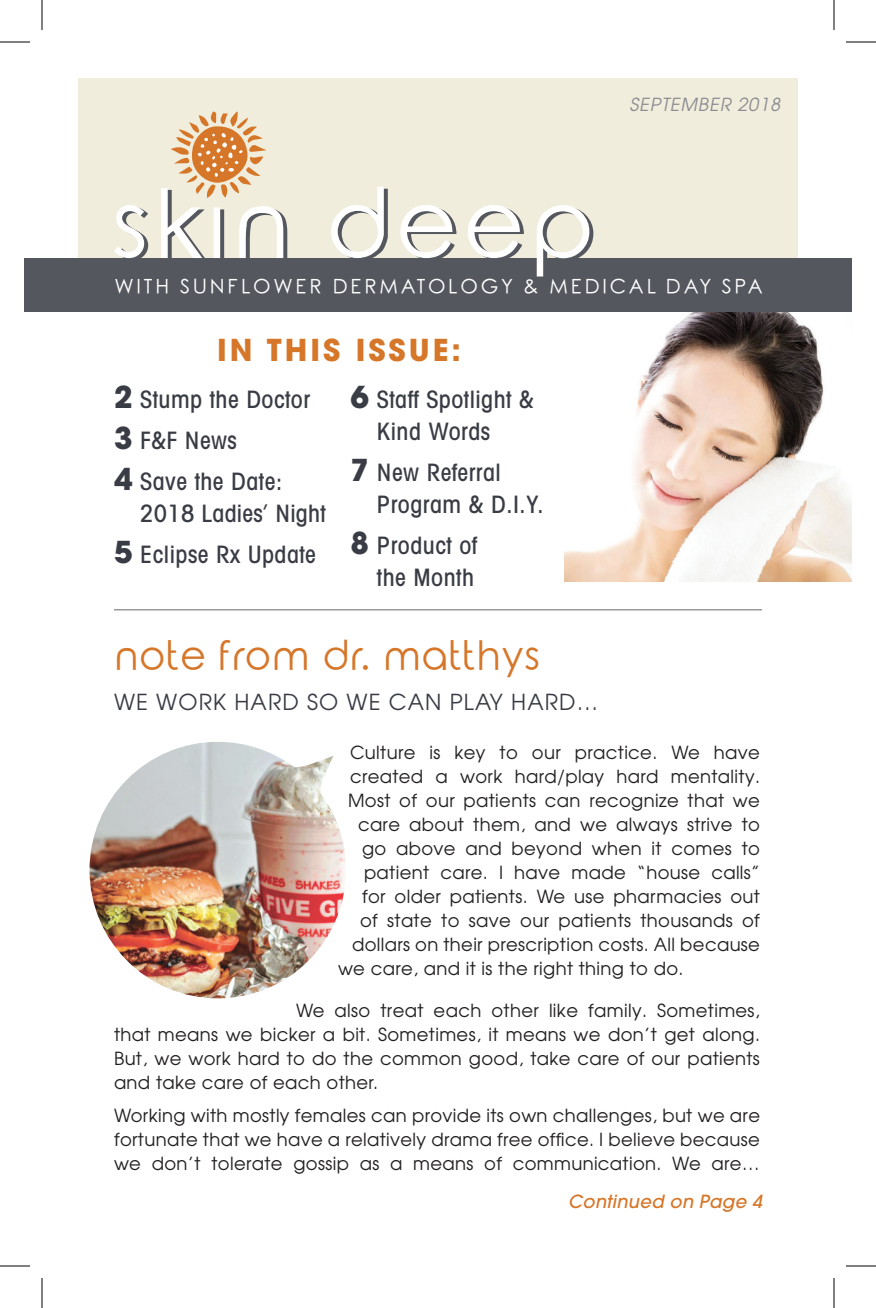
<style>
.page{position:relative;width:876px;height:1308px;background:#fff}
.page>*{position:absolute;margin:0;border:0;box-sizing:border-box;transform-origin:0 0}
.t1{font:40px "Rounded Elegance";letter-spacing:.02em;color:#d67629}
.t2{font:700 30px "Avant Garde";letter-spacing:.1em;color:#d67629}
.t3{font:500 condensed 24px/32px "Avant Garde";letter-spacing:.02em;color:#393c44}
.t4{font:22px "Avant Garde";letter-spacing:.05em;color:#393c44}
.t5{font:20px "Rounded Elegance";letter-spacing:.14em;color:#fff}
.t6{font:18px/24px "Avant Garde";letter-spacing:.02em;color:#231f20;text-align:justify}
.t7{font:italic 500 18px "Avant Garde";letter-spacing:.02em;color:#d67629}
.t8{font:italic 18px "Avant Garde";letter-spacing:.05em;color:#8b8b92}
.s1{font-weight:700;font-stretch:normal;font-size:30px}
</style>
<div class="page">
<img style="left:564px;top:312px;width:288px;height:270px">
<div style="left:78px;top:78px;width:720px;height:187px;background:#f1eddc"></div>
<div style="left:24px;top:258px;width:828px;height:54px;background:#55575f"></div>
<hr style="left:114px;top:609px;width:648px;height:1px;background:#97999c">
<svg style="left:114px;top:112px;width:479px;height:165px"></svg>
<img style="left:90px;top:742px;width:256px;height:256px">
<hr style="left:0;top:42px;width:30px;height:1px;background:#000">
<hr style="left:846px;top:42px;width:30px;height:1px;background:#000">
<hr style="left:0;top:1266px;width:30px;height:1px;background:#000">
<hr style="left:846px;top:1266px;width:30px;height:1px;background:#000">
<hr style="left:42px;top:0;width:1px;height:30px;background:#000">
<hr style="left:42px;top:1278px;width:1px;height:30px;background:#000">
<hr style="left:834px;top:0;width:1px;height:30px;background:#000">
<hr style="left:834px;top:1278px;width:1px;height:30px;background:#000">
<p class="t8" style="left:629px;top:93px;width:152px">SEPTEMBER 2018</p>
<p class="t5" style="left:114px;top:274px;width:650px">WITH SUNFLOWER DERMATOLOGY &amp; MEDICAL DAY SPA</p>
<p class="t2" style="left:217px;top:330px;width:245px">IN THIS ISSUE:</p>
<p class="t3" style="left:114px;top:383px;width:198px"><span class="s1">2</span> Stump the Doctor</p>
<p class="t3" style="left:114px;top:424px;width:124px"><span class="s1">3</span> F&amp;F News</p>
<p class="t3" style="left:140px;top:465px;width:187px;text-indent:-26px"><span class="s1">4</span> Save the Date:<br>2018 Ladies’ Night</p>
<p class="t3" style="left:114px;top:538px;width:203px"><span class="s1">5</span> Eclipse Rx Update</p>
<p class="t3" style="left:377px;top:383px;width:158px;text-indent:-26px"><span class="s1">6</span> Staff Spotlight &amp;<br>Kind Words</p>
<p class="t3" style="left:377px;top:456px;width:168px;text-indent:-26px"><span class="s1">7</span> New Referral<br>Program &amp; D.I.Y.</p>
<p class="t3" style="left:351px;top:529px;width:128px;text-align:right"><span class="s1">8</span> Product of the Month</p>
<p class="t1" style="left:114px;top:633px;width:428px">note from dr. matthys</p>
<p class="t4" style="left:114px;top:688px;width:486px">WE WORK HARD SO WE CAN PLAY HARD…</p>
<p class="t6" style="left:350px;top:740px;width:411px">Culture is key to our practice. We have</p>
<p class="t6" style="left:350px;top:764px;width:412px">created a work hard/play hard mentality.</p>
<p class="t6" style="left:348px;top:788px;width:413px">Most of our patients can recognize that we</p>
<p class="t6" style="left:358px;top:812px;width:404px">care about them, and we always strive to</p>
<p class="t6" style="left:362px;top:836px;width:399px">go above and beyond when it comes to</p>
<p class="t6" style="left:364px;top:860px;width:398px">patient care. I have made “house calls”</p>
<p class="t6" style="left:362px;top:884px;width:399px">for older patients. We use pharmacies out</p>
<p class="t6" style="left:360px;top:908px;width:401px">of state to save our patients thousands of</p>
<p class="t6" style="left:352px;top:932px;width:410px">dollars on their prescription costs. All because</p>
<p class="t6" style="left:338px;top:956px;width:347px">we care, and it is the right thing to do.</p>
<p class="t6" style="left:114px;top:998px;width:648px;text-indent:182px">We also treat each other like family. Sometimes, that means we bicker a bit. Sometimes, it means we don’t get along.<br>But, we work hard to do the common good, take care of our patients and take care of each other.</p>
<p class="t6" style="left:114px;top:1103px;width:648px">Working with mostly females can provide its own challenges, but we are fortunate that we have a relatively drama free office. I believe because we don’t tolerate gossip as a means of communication. We are…</p>
<p class="t7" style="left:568px;top:1191px;width:195px">Continued on Page 4</p>
</div>
